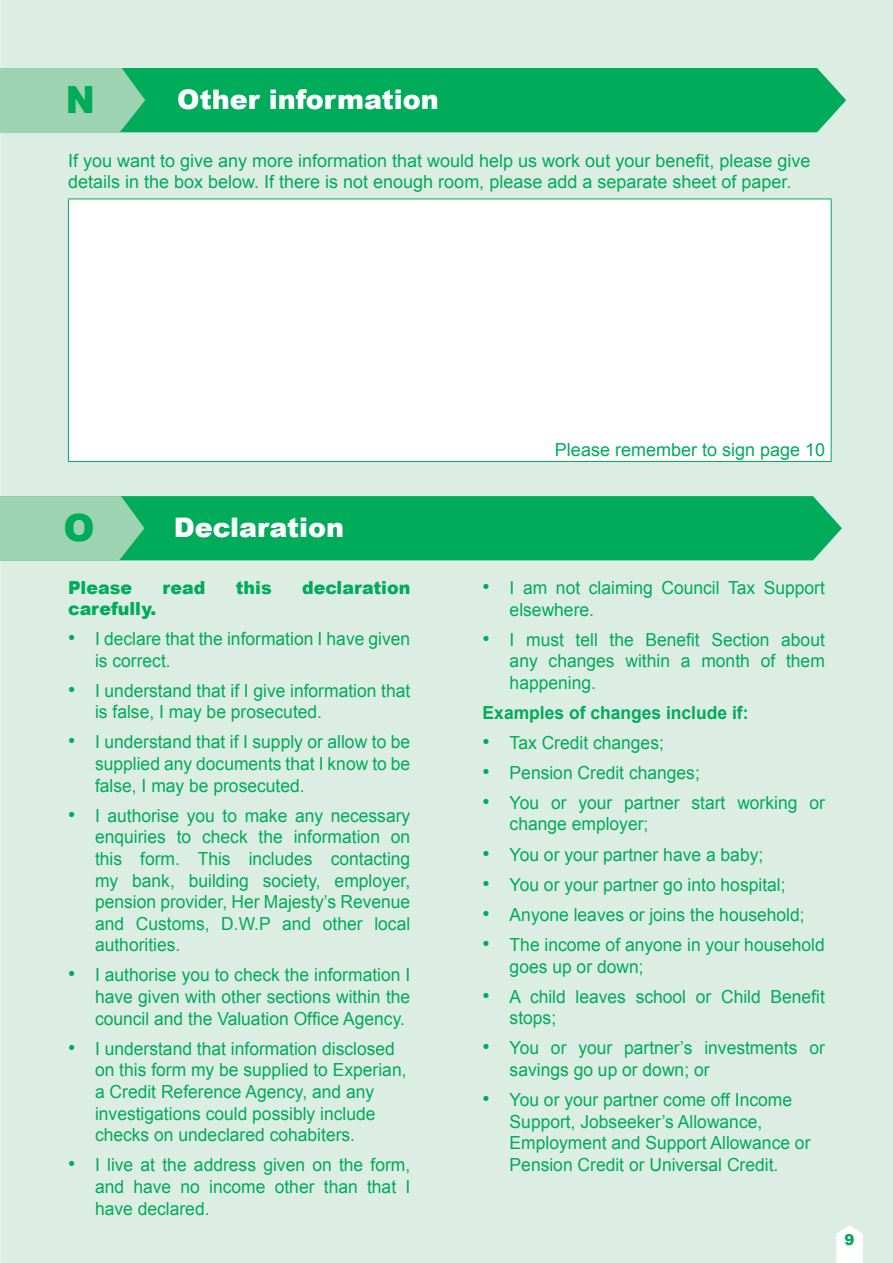
<style>
.page{position:relative;width:893px;height:1263px;background:#dceee4}
.page>*{position:absolute;margin:0;border:0;box-sizing:border-box;transform-origin:0 0}
.t1{font:900 37.5px "Arial";color:#00ab5a}
.t2{font:900 37.5px "Arial";color:#00ab5a;scale:.93 1}
.t3{font:900 27px "Arial";color:#fff}
.no__questions{font:18px/21.6px "Arial";color:#00ab5a}
.blue_text{font:900 18px "Arial";color:#00ab5a}
.blue_text-2{font:700 18px "Arial";color:#00ab5a}
.t4{font:900 15px "Arial";color:#00ab5a}
.s1{font-size:21px}
</style>
<div class="page">
<svg style="left:836px;top:1225px;width:27px;height:38px"></svg>
<hr style="left:0;top:0;width:2px;height:1263px;background:#e2f1e8">
<div style="left:144px;top:496px;width:698px;height:64px;background:#00ab5a"></div>
<svg style="left:0;top:496px;width:144px;height:64px;background:#8fcfa9"></svg>
<div style="left:145px;top:68px;width:701px;height:64px;background:#00ab5a"></div>
<svg style="left:0;top:68px;width:145px;height:64px;background:#8fcfa8"></svg>
<div style="left:68px;top:199px;width:763px;height:262px;background:#fff"></div>
<hr style="left:68px;top:199px;width:763px;height:1px;background:#00ab5a">
<hr style="left:68px;top:461px;width:763px;height:1px;background:#00ab5a">
<hr style="left:68px;top:199px;width:1px;height:262px;background:#00ab5a">
<hr style="left:831px;top:199px;width:1px;height:262px;background:#00ab5a">
<p class="t2" style="left:66px;top:73px;width:33px">N</p>
<p class="t3" style="left:177px;top:79px;width:263px">Other information</p>
<p class="no__questions" style="left:68px;top:150px;width:744px">If you want to give any more information that would help us work out your benefit, please give</p>
<p class="no__questions" style="left:68px;top:171px;width:725px">details in the box below. If there is not enough room, please add a separate sheet of paper.</p>
<p class="t1" style="left:63px;top:501px;width:33px">O</p>
<p class="t3" style="left:174px;top:507px;width:172px">Declaration</p>
<p class="blue_text" style="left:68px;top:574px;width:66px">Please</p>
<p class="blue_text" style="left:162px;top:574px;width:44px">read</p>
<p class="blue_text" style="left:236px;top:574px;width:37px">this</p>
<p class="blue_text" style="left:302px;top:574px;width:110px">declaration</p>
<p class="blue_text" style="left:68px;top:595px;width:90px">carefully.</p>
<p class="no__questions" style="left:95px;top:628px;width:317px;text-indent:-27px"><span class="s1">•</span> I declare that the information I have given is correct.</p>
<p class="no__questions" style="left:95px;top:680px;width:317px;text-indent:-27px"><span class="s1">•</span> I understand that if I give information that is false, I may be prosecuted.</p>
<p class="no__questions" style="left:95px;top:731px;width:317px;text-align:justify;text-indent:-27px"><span class="s1">•</span> I understand that if I supply or allow to be supplied any documents that I know to be false, I may be prosecuted.</p>
<p class="no__questions" style="left:95px;top:805px;width:317px;text-align:justify;text-indent:-27px"><span class="s1">•</span> I authorise you to make any necessary enquiries to check the information on this form. This includes contacting my bank, building society, employer, pension provider, Her Majesty’s Revenue and Customs, D.W.P and other local authorities.</p>
<p class="no__questions" style="left:95px;top:964px;width:317px;text-align:justify;text-indent:-27px"><span class="s1">•</span> I authorise you to check the information I have given with other sections within the council and the Valuation Office Agency.</p>
<p class="no__questions" style="left:95px;top:1038px;width:313px;text-indent:-27px"><span class="s1">•</span> I understand that information disclosed on this form my be supplied to Experian, a Credit Reference Agency, and any investigations could possibly include checks on undeclared cohabiters.</p>
<p class="no__questions" style="left:95px;top:1154px;width:317px;text-align:justify;text-indent:-27px"><span class="s1">•</span> I live at the address given on the form, and have no income other than that I have declared.</p>
<p class="no__questions" style="left:555px;top:439px;width:272px">Please remember to sign page 10</p>
<p class="no__questions" style="left:510px;top:577px;width:317px;text-indent:-27px"><span class="s1">•</span> I am not claiming Council Tax Support elsewhere.</p>
<p class="no__questions" style="left:510px;top:629px;width:317px;text-align:justify;text-indent:-27px"><span class="s1">•</span> I must tell the Benefit Section about any changes within a month of them happening.</p>
<p class="blue_text-2" style="left:483px;top:700px;width:267px">Examples of changes include if:</p>
<p class="no__questions" style="left:483px;top:732px;width:183px"><span class="s1">•</span> Tax Credit changes;</p>
<p class="no__questions" style="left:483px;top:762px;width:219px"><span class="s1">•</span> Pension Credit changes;</p>
<p class="no__questions" style="left:510px;top:792px;width:317px;text-indent:-27px"><span class="s1">•</span> You or your partner start working or change employer;</p>
<p class="no__questions" style="left:483px;top:844px;width:282px"><span class="s1">•</span> You or your partner have a baby;</p>
<p class="no__questions" style="left:483px;top:874px;width:304px"><span class="s1">•</span> You or your partner go into hospital;</p>
<p class="no__questions" style="left:483px;top:904px;width:324px"><span class="s1">•</span> Anyone leaves or joins the household;</p>
<p class="no__questions" style="left:510px;top:934px;width:317px;text-indent:-27px"><span class="s1">•</span> The income of anyone in your household goes up or down;</p>
<p class="no__questions" style="left:510px;top:986px;width:317px;text-indent:-27px"><span class="s1">•</span> A child leaves school or Child Benefit stops;</p>
<p class="no__questions" style="left:510px;top:1037px;width:317px;text-indent:-27px"><span class="s1">•</span> You or your partner’s investments or savings go up or down; or</p>
<p class="no__questions" style="left:510px;top:1089px;width:302px;text-indent:-27px"><span class="s1">•</span> You or your partner come off Income Support, Jobseeker’s Allowance, Employment and Support Allowance or Pension Credit or Universal Credit.</p>
<p class="t4" style="left:844px;top:1228px;width:12px">9</p>
</div>
